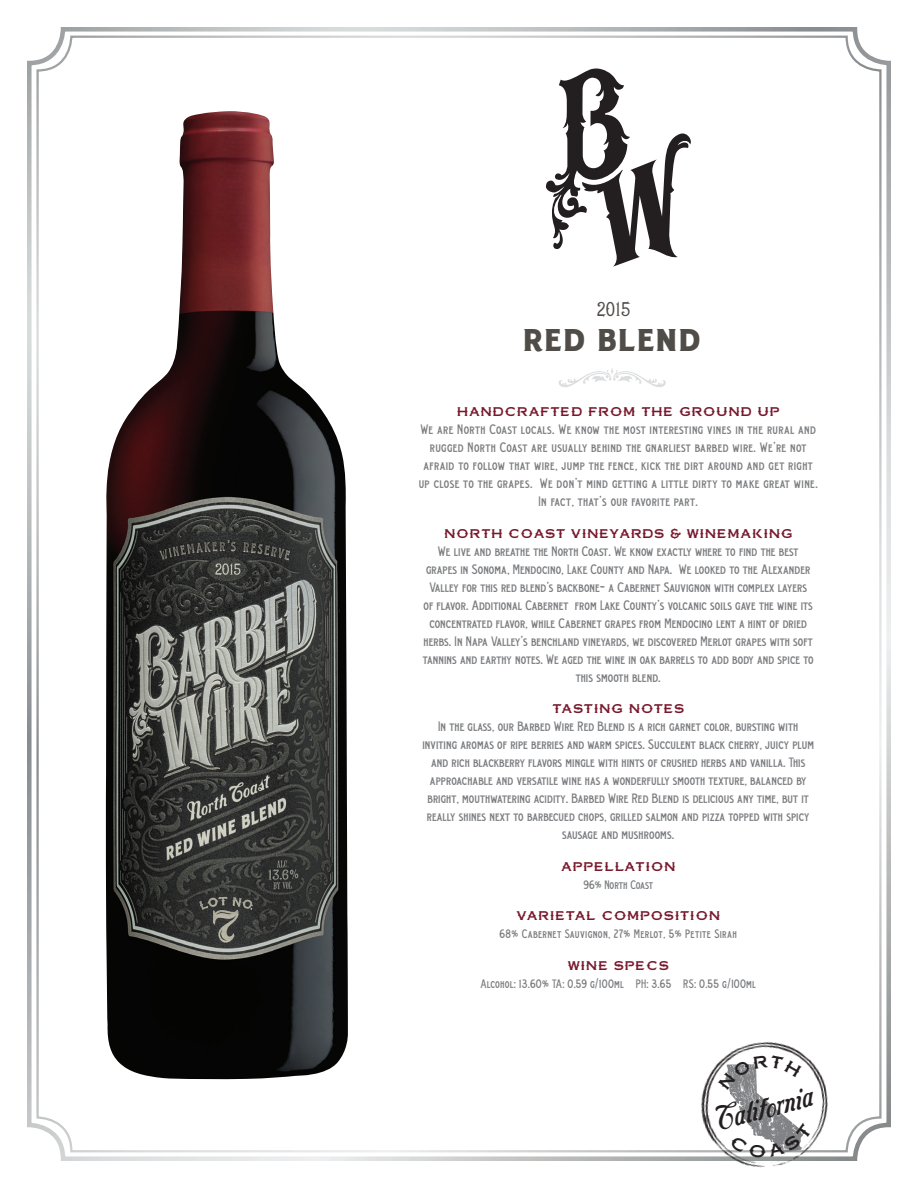
<style>
.page{position:relative;width:918px;height:1188px;background:#fff}
.page>*{position:absolute;margin:0;border:0;box-sizing:border-box;transform-origin:0 0}
.t1{font:36px "LHF Hensler";letter-spacing:.045em;color:#504c48;scale:1.1 1}
.t2{font:35.1px "OPTI Morgan Five Nine";color:#231f20}
.t3{font:24.75px "Diwan Kufi";color:#504c48;scale:.9 1}
.Copy{font:18.3px/18px "LHF Billhead Nineteen Hundred";letter-spacing:.015em;color:#787a7d;text-align:center;scale:1.1 1}
.Stats{font:16.5px "LHF Billhead Nineteen Hundred";letter-spacing:.035em;color:#787a7d;scale:1.05 1}
.Copy-2{font:16.5px "LHF Billhead Nineteen Hundred";letter-spacing:.015em;color:#787a7d;scale:1.05 1}
.Subhead{font:12px "FM Bolyar Ornate";letter-spacing:.04em;color:#79192d}
.Copy-3{font:12px "FM Bolyar Ornate";letter-spacing:.04em;color:#79192d}
.Stats-2{font:12px "FM Bolyar Ornate";letter-spacing:.04em;color:#79192d}
</style>
<div class="page">
<div style="left:27px;top:27px;width:864px;height:1134px;border:5px solid #fff;border-radius:34px"></div>
<img style="left:105px;top:111px;width:243px;height:968px">
<svg style="left:559px;top:368px;width:107px;height:19px"></svg>
<svg style="left:546px;top:69px;width:145px;height:198px"></svg>
<img style="left:681px;top:1041px;width:172px;height:127px">
<svg style="left:718px;top:1055px;width:95px;height:103px"></svg>
<p class="t3" style="left:597px;top:293px;width:39px">2015</p>
<p class="t1" style="left:525px;top:323px;width:162px">RED BLEND</p>
<p class="Subhead" style="left:457px;top:403px;width:324px">HANDCRAFTED FROM THE GROUND UP</p>
<p class="Copy" style="left:419px;top:420px;width:364px">We are North Coast locals. We know the most interesting vines in the rural and rugged North Coast are usually behind the gnarliest barbed wire. We’re not afraid to follow that wire, jump the fence, kick the dirt around and get right up close to the grapes. We don’t mind getting a little dirty to make great wine.<br>In fact, that’s our favorite part.</p>
<p class="Subhead" style="left:444px;top:525px;width:350px">NORTH COAST VINEYARDS &amp; WINEMAKING</p>
<p class="Copy" style="left:423px;top:542px;width:357px">We live and breathe the North Coast. We know exactly where to find the best grapes in Sonoma, Mendocino, Lake County and Napa. We looked to the Alexander Valley for this red blend’s backbone~ a Cabernet Sauvignon with complex layers of flavor. Additional Cabernet from Lake County’s volcanic soils gave the wine its concentrated flavor, while Cabernet grapes from Mendocino lent a hint of dried herbs. In Napa Valley’s benchland vineyards, we discovered Merlot grapes with soft tannins and earthy notes. We aged the wine in oak barrels to add body and spice to this smooth blend.</p>
<p class="Subhead" style="left:552px;top:700px;width:134px">TASTING NOTES</p>
<p class="Copy" style="left:423px;top:717px;width:357px">In the glass, our Barbed Wire Red Blend is a rich garnet color, bursting with inviting aromas of ripe berries and warm spices. Succulent black cherry, juicy plum and rich blackberry flavors mingle with hints of crushed herbs and vanilla. This approachable and versatile wine has a wonderfully smooth texture, balanced by bright, mouthwatering acidity. Barbed Wire Red Blend is delicious any time, but it really shines next to barbecued chops, grilled salmon and pizza topped with spicy sausage and mushrooms.</p>
<p class="Copy-3" style="left:561px;top:858px;width:116px">APPELLATION</p>
<p class="Copy-2" style="left:584px;top:877px;width:68px">96% North Coast</p>
<p class="Copy-3" style="left:517px;top:907px;width:205px">VARIETAL COMPOSITION</p>
<p class="Stats" style="left:500px;top:927px;width:227px">68% Cabernet Sauvignon, 27% Merlot, 5% Petite Sirah</p>
<p class="Stats-2" style="left:568px;top:957px;width:103px">WINE SPECS</p>
<p class="Stats" style="left:481px;top:976px;width:263px">Alcohol: 13.60% TA: 0.59 g/100ml PH: 3.65 RS: 0.55 g/100ml</p>
<p class="t2" style="left:711px;top:1100px;width:103px;rotate:-15deg">California</p>
</div>
